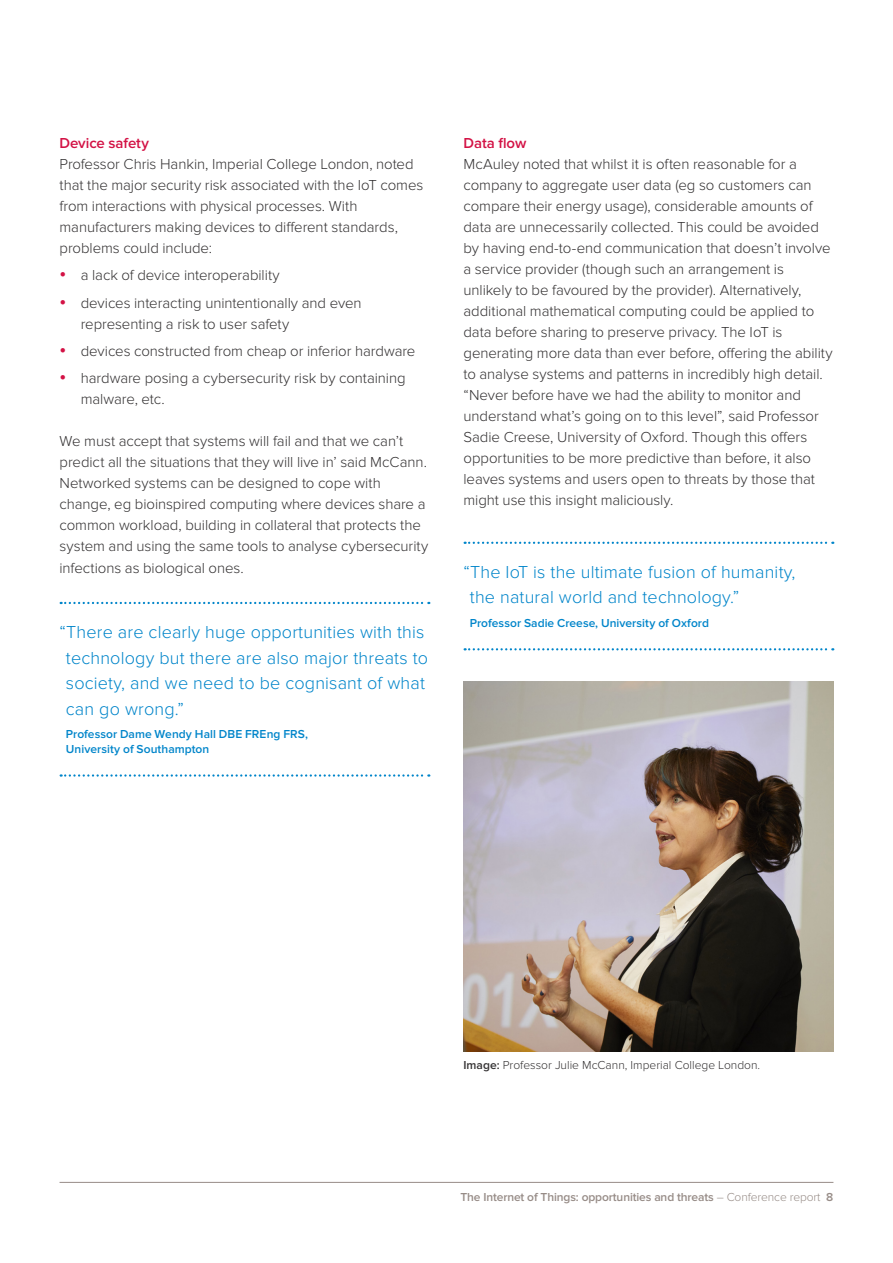
<style>
.page{position:relative;width:893px;height:1263px;background:#fff}
.page>*{position:absolute;margin:0;border:0;box-sizing:border-box;transform-origin:0 0}
.Quote_01{font:300 18px/25.5px "Proxima Nova";letter-spacing:.01em;color:#0085ca}
.body{font:300 15px/21px "Proxima Nova";letter-spacing:-.005em;color:#333132}
._2nd_title{font:600 15px "Proxima Nova";letter-spacing:-.005em;color:#d31245}
.Quote_Name_2{font:600 12px/15px "Proxima Nova";letter-spacing:.005em;color:#0085ca}
.t1{font:600 12px "Proxima Nova";letter-spacing:-.01em;color:#978c87}
.caption_8pt{font:300 12px "Proxima Nova";color:#333132}
.s1{color:#d31245}
.s2{font-weight:600}
.s3{font-weight:300}
</style>
<div class="page">
<hr style="left:60px;top:1182px;width:773px;height:1px;background:#978c87">
<img style="left:463px;top:681px;width:370px;height:370px">
<svg style="left:61px;top:602px;width:368px;height:2px"></svg>
<svg style="left:61px;top:774px;width:368px;height:3px"></svg>
<svg style="left:465px;top:542px;width:368px;height:2px"></svg>
<svg style="left:465px;top:648px;width:368px;height:2px"></svg>
<p class="_2nd_title" style="left:60px;top:134px;width:91px">Device safety</p>
<p class="body" style="left:60px;top:154px;width:365px">Professor Chris Hankin, Imperial College London, noted that the major security risk associated with the IoT comes from interactions with physical processes. With manufacturers making devices to different standards, problems could include:</p>
<p class="body" style="left:60px;top:265px;width:222px"><span class="s1">•</span> a lack of device interoperability</p>
<p class="body" style="left:81px;top:292px;width:282px;text-indent:-21px"><span class="s1">•</span> devices interacting unintentionally and even representing a risk to user safety</p>
<p class="body" style="left:60px;top:341px;width:357px"><span class="s1">•</span> devices constructed from cheap or inferior hardware</p>
<p class="body" style="left:81px;top:368px;width:326px;text-indent:-21px"><span class="s1">•</span> hardware posing a cybersecurity risk by containing malware, etc.</p>
<p class="body" style="left:60px;top:431px;width:370px">We must accept that systems will fail and that we can’t predict all the situations that they will live in’ said McCann.<br>Networked systems can be designed to cope with change, eg bioinspired computing where devices share a common workload, building in collateral that protects the system and using the same tools to analyse cybersecurity infections as biological ones.</p>
<p class="Quote_01" style="left:66px;top:620px;width:364px;text-indent:-6px">“There are clearly huge opportunities with this technology but there are also major threats to society, and we need to be cognisant of what can go wrong.”</p>
<p class="Quote_Name_2" style="left:66px;top:727px;width:244px">Professor Dame Wendy Hall DBE FREng FRS,<br>University of Southampton</p>
<p class="_2nd_title" style="left:463px;top:134px;width:64px">Data flow</p>
<p class="body" style="left:463px;top:154px;width:371px">McAuley noted that whilst it is often reasonable for a company to aggregate user data (eg so customers can compare their energy usage), considerable amounts of data are unnecessarily collected. This could be avoided by having end-to-end communication that doesn’t involve a service provider (though such an arrangement is unlikely to be favoured by the provider). Alternatively, additional mathematical computing could be applied to data before sharing to preserve privacy. The IoT is generating more data than ever before, offering the ability to analyse systems and patterns in incredibly high detail. “Never before have we had the ability to monitor and understand what’s going on to this level”, said Professor Sadie Creese, University of Oxford. Though this offers opportunities to be more predictive than before, it also leaves systems and users open to threats by those that might use this insight maliciously.</p>
<p class="Quote_01" style="left:470px;top:559px;width:327px;text-indent:-6px">“The IoT is the ultimate fusion of humanity, the natural world and technology.”</p>
<p class="Quote_Name_2" style="left:470px;top:616px;width:241px">Professor Sadie Creese, University of Oxford</p>
<p class="caption_8pt" style="left:463px;top:1058px;width:298px"><span class="s2">Image:</span> Professor Julie McCann, Imperial College London.</p>
<p class="t1" style="left:460px;top:1190px;width:375px">The Internet of Things: opportunities and threats <span class="s3">– Conference report</span> 8</p>
</div>
